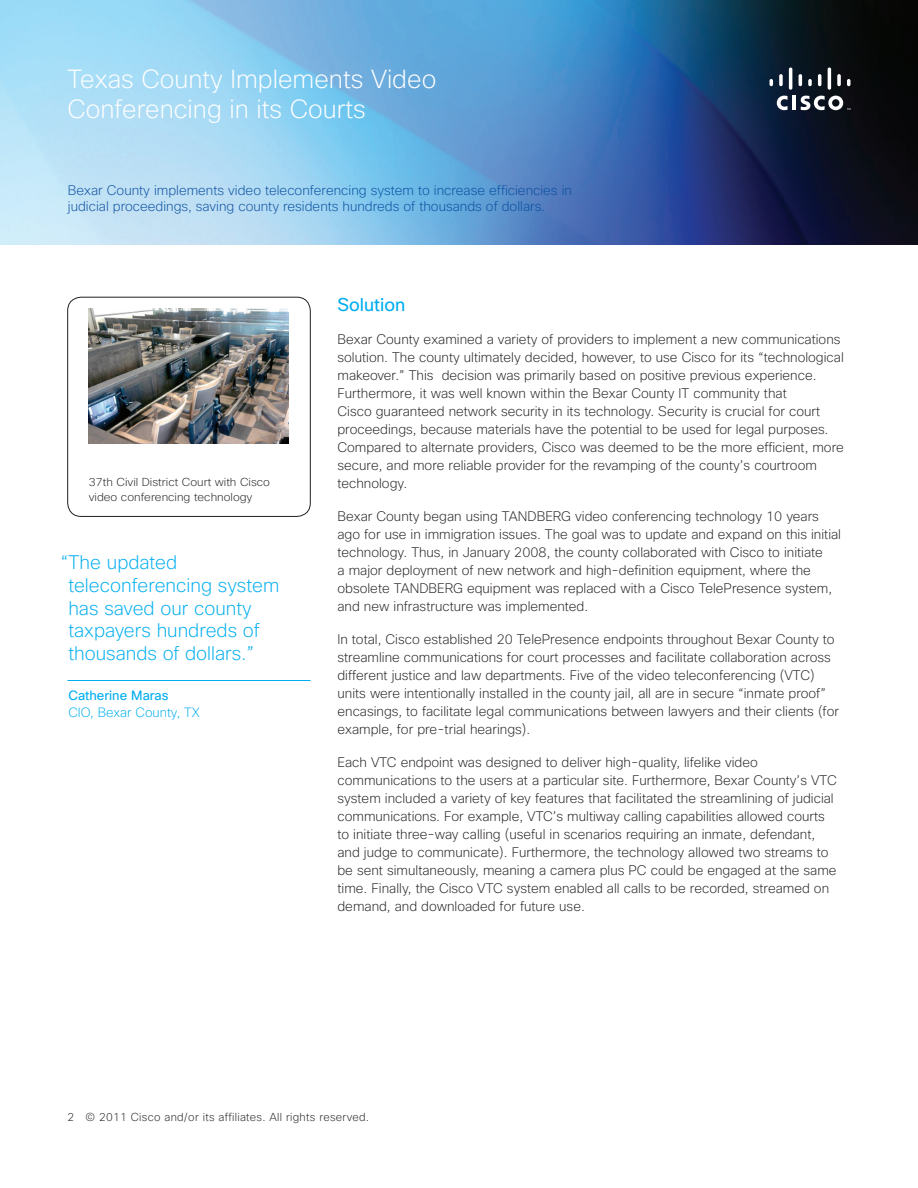
<style>
.page{position:relative;width:918px;height:1188px;background:#fff}
.page>*{position:absolute;margin:0;border:0;box-sizing:border-box;transform-origin:0 0}
.t1{font:200 25.5px/30px "Cisco Sans";color:#fff}
.t2{font:200 19.2px/23px "Cisco Sans";color:#00aeef}
.t3{font:18px "Cisco Sans";color:#00aeef}
.t4{font:200 13.5px/18px "Cisco Sans";color:#231f20}
.t5{font:200 13.5px/16.2px "Cisco Sans";color:#0a4fa0}
.t6{font:200 13.2px "Cisco Sans";color:#00aeef}
.t7{font:13.2px "Cisco Sans";color:#00aeef}
.t8{font:200 11.25px/15px "Cisco Sans";color:#231f20;scale:1.05 1}
.t9{font:200 11.25px "Cisco Sans";letter-spacing:.025em;color:#231f20}
</style>
<div class="page">
<hr style="left:68px;top:680px;width:242px;height:1px;background:#00aeef">
<img style="left:0;top:0;width:918px;height:244px">
<hr style="left:792px;top:96px;width:4px;height:14px;background:#fff">
<svg style="left:777px;top:96px;width:11px;height:14px"></svg>
<svg style="left:770px;top:79px;width:3px;height:7px"></svg>
<svg style="left:779px;top:74px;width:4px;height:12px"></svg>
<hr style="left:789px;top:68px;width:3px;height:22px;background:#fff;border-radius:2px">
<svg style="left:799px;top:74px;width:3px;height:12px"></svg>
<svg style="left:808px;top:79px;width:4px;height:7px"></svg>
<svg style="left:818px;top:74px;width:3px;height:12px"></svg>
<hr style="left:828px;top:68px;width:3px;height:22px;background:#fff;border-radius:2px">
<svg style="left:837px;top:74px;width:4px;height:12px"></svg>
<svg style="left:847px;top:79px;width:3px;height:7px"></svg>
<svg style="left:801px;top:96px;width:49px;height:14px"></svg>
<div style="left:68px;top:297px;width:242px;height:220px;border:1px solid #231f20;border-radius:14px"></div>
<img style="left:89px;top:308px;width:200px;height:136px">
<h1 class="t1" style="left:68px;top:64px;width:370px">Texas County Implements Video<br>Conferencing in its Courts</h1>
<p class="t5" style="left:68px;top:182px;width:506px">Bexar County implements video teleconferencing system to increase efficiencies in judicial proceedings, saving county residents hundreds of thousands of dollars.</p>
<p class="t8" style="left:89px;top:474px;width:174px">37th Civil District Court with Cisco video conferencing technology</p>
<h2 class="t2" style="left:68px;top:550px;width:212px;text-indent:-8px">“The updated teleconferencing system has saved our county taxpayers hundreds of thousands of dollars.”</h2>
<p class="t7" style="left:68px;top:687px;width:102px">Catherine Maras</p>
<p class="t6" style="left:68px;top:704px;width:133px">CIO, Bexar County, TX</p>
<h3 class="t3" style="left:338px;top:293px;width:69px">Solution</h3>
<p class="t4" style="left:338px;top:330px;width:508px">Bexar County examined a variety of providers to implement a new communications solution. The county ultimately decided, however, to use Cisco for its “technological makeover.” This decision was primarily based on positive previous experience.<br>Furthermore, it was well known within the Bexar County IT community that<br>Cisco guaranteed network security in its technology. Security is crucial for court proceedings, because materials have the potential to be used for legal purposes.<br>Compared to alternate providers, Cisco was deemed to be the more efficient, more secure, and more reliable provider for the revamping of the county’s courtroom technology.</p>
<p class="t4" style="left:338px;top:507px;width:505px">Bexar County began using TANDBERG video conferencing technology 10 years ago for use in immigration issues. The goal was to update and expand on this initial technology. Thus, in January 2008, the county collaborated with Cisco to initiate<br>a major deployment of new network and high-definition equipment, where the obsolete TANDBERG equipment was replaced with a Cisco TelePresence system, and new infrastructure was implemented.</p>
<p class="t4" style="left:338px;top:630px;width:503px">In total, Cisco established 20 TelePresence endpoints throughout Bexar County to streamline communications for court processes and facilitate collaboration across different justice and law departments. Five of the video teleconferencing (VTC) units were intentionally installed in the county jail, all are in secure “inmate proof” encasings, to facilitate legal communications between lawyers and their clients (for example, for pre-trial hearings).</p>
<p class="t4" style="left:338px;top:753px;width:501px">Each VTC endpoint was designed to deliver high-quality, lifelike video communications to the users at a particular site. Furthermore, Bexar County’s VTC system included a variety of key features that facilitated the streamlining of judicial communications. For example, VTC’s multiway calling capabilities allowed courts to initiate three-way calling (useful in scenarios requiring an inmate, defendant, and judge to communicate). Furthermore, the technology allowed two streams to be sent simultaneously, meaning a camera plus PC could be engaged at the same time. Finally, the Cisco VTC system enabled all calls to be recorded, streamed on demand, and downloaded for future use.</p>
<p class="t9" style="left:68px;top:1109px;width:303px">2 © 2011 Cisco and/or its affiliates. All rights reserved.</p>
</div>
